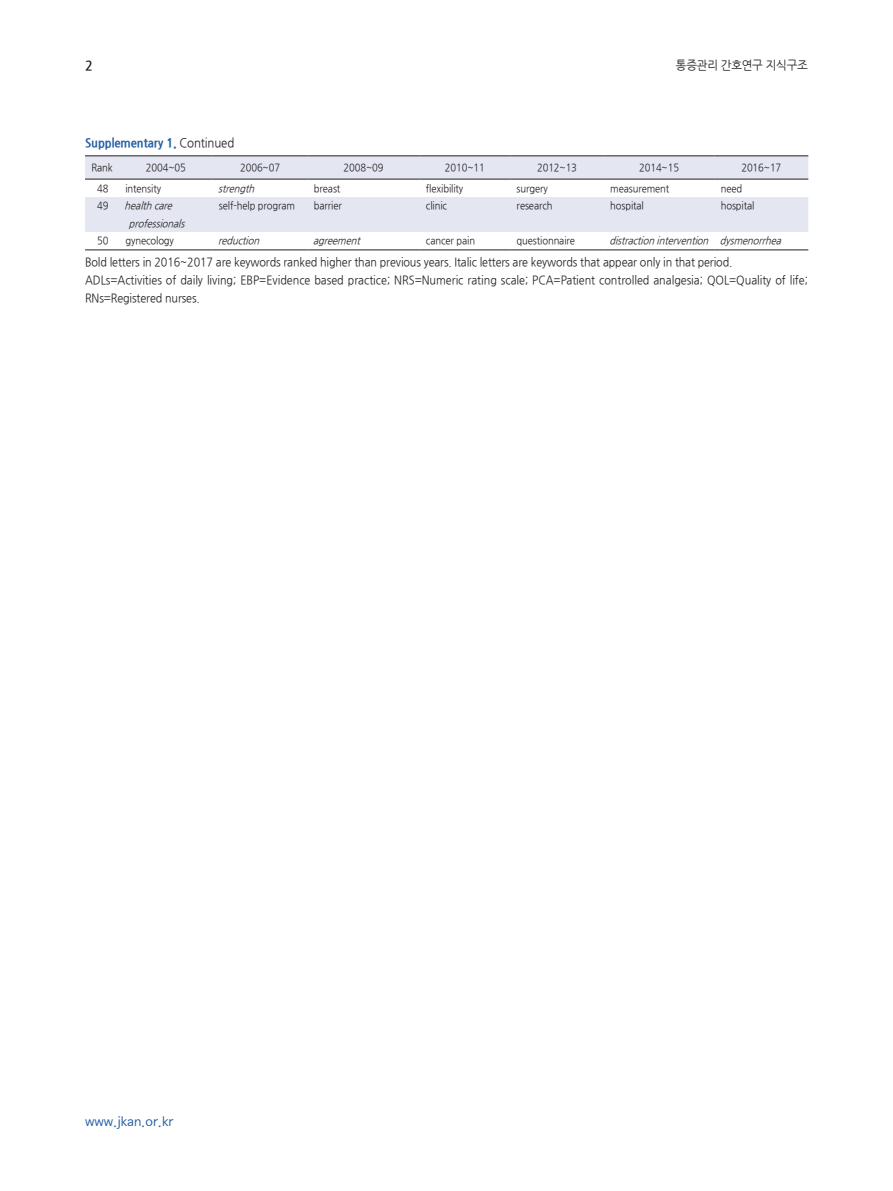
<style>
.page{position:relative;width:893px;height:1191px;background:#fff}
.page>*{position:absolute;margin:0;border:0;box-sizing:border-box;transform-origin:0 0}
.t1{font:13.5px "Seoul Namsan M";color:#245fa4}
.t2{font:700 13.5px "Nanum Gothic";color:#231f20;scale:.95 1}
.표-제목{font:800 12.75px "Nanum Gothic";letter-spacing:-.01em;color:#245fa4;scale:.9 1}
.표설명글{font:12px/18px "Nanum Gothic";letter-spacing:-.01em;color:#231f20;scale:.9 1}
.표설명글-2{font:12px "Nanum Gothic";letter-spacing:-.01em;color:#231f20;scale:.95 1}
.표-본문{font:10.5px "Nanum Gothic";letter-spacing:-.01em;color:#231f20;scale:.9 1}
.표-본문-2{font:italic 10.5px/18px "Nanum Gothic";color:#231f20;scale:.9 1}
.표-항목{font:10.5px "Nanum Gothic";letter-spacing:-.01em;color:#231f20;scale:.9 1}
.s1{font-weight:400;color:#231f20}
</style>
<div class="page">
<svg style="left:85px;top:157px;width:723px;height:75px;fill:#e4e7f2"></svg>
<hr style="left:85px;top:156px;width:34px;height:1px;background:#231f20">
<hr style="left:119px;top:156px;width:94px;height:1px;background:#231f20">
<hr style="left:213px;top:156px;width:95px;height:1px;background:#231f20">
<hr style="left:308px;top:156px;width:112px;height:1px;background:#231f20">
<hr style="left:420px;top:156px;width:90px;height:1px;background:#231f20">
<hr style="left:510px;top:156px;width:94px;height:1px;background:#231f20">
<hr style="left:604px;top:156px;width:110px;height:1px;background:#231f20">
<hr style="left:714px;top:156px;width:94px;height:1px;background:#231f20">
<hr style="left:85px;top:250px;width:34px;height:1px;background:#231f20">
<hr style="left:119px;top:250px;width:94px;height:1px;background:#231f20">
<hr style="left:213px;top:250px;width:95px;height:1px;background:#231f20">
<hr style="left:308px;top:250px;width:112px;height:1px;background:#231f20">
<hr style="left:420px;top:250px;width:90px;height:1px;background:#231f20">
<hr style="left:510px;top:250px;width:94px;height:1px;background:#231f20">
<hr style="left:604px;top:250px;width:110px;height:1px;background:#231f20">
<hr style="left:714px;top:250px;width:94px;height:1px;background:#231f20">
<hr style="left:85px;top:179px;width:34px;height:1px;background:#231f20">
<hr style="left:119px;top:179px;width:94px;height:1px;background:#231f20">
<hr style="left:213px;top:179px;width:95px;height:1px;background:#231f20">
<hr style="left:308px;top:179px;width:112px;height:1px;background:#231f20">
<hr style="left:420px;top:179px;width:90px;height:1px;background:#231f20">
<hr style="left:510px;top:179px;width:94px;height:1px;background:#231f20">
<hr style="left:604px;top:179px;width:110px;height:1px;background:#231f20">
<hr style="left:714px;top:179px;width:94px;height:1px;background:#231f20">
<p class="t2" style="left:85px;top:59px;width:10px">2</p>
<p class="표설명글-2" style="left:676px;top:60px;width:140px">통증관리 간호연구 지식구조</p>
<p class="표-제목" style="left:85px;top:136px;width:167px">Supplementary 1. <span class="s1">Continued</span></p>
<p class="표-항목" style="left:91px;top:162px;width:25px">Rank</p>
<p class="표-항목" style="left:146px;top:162px;width:46px">2004~05</p>
<p class="표-항목" style="left:240px;top:162px;width:46px">2006~07</p>
<p class="표-항목" style="left:344px;top:162px;width:46px">2008~09</p>
<p class="표-항목" style="left:445px;top:162px;width:46px">2010~11</p>
<p class="표-항목" style="left:537px;top:162px;width:46px">2012~13</p>
<p class="표-항목" style="left:639px;top:162px;width:46px">2014~15</p>
<p class="표-항목" style="left:741px;top:162px;width:46px">2016~17</p>
<p class="표-본문" style="left:97px;top:183px;width:14px">48</p>
<p class="표-본문" style="left:125px;top:183px;width:41px">intensity</p>
<p class="표-본문-2" style="left:218px;top:180px;width:45px">strength</p>
<p class="표-본문" style="left:314px;top:183px;width:31px">breast</p>
<p class="표-본문" style="left:426px;top:183px;width:43px">flexibility</p>
<p class="표-본문" style="left:517px;top:183px;width:36px">surgery</p>
<p class="표-본문" style="left:610px;top:183px;width:67px">measurement</p>
<p class="표-본문" style="left:721px;top:183px;width:25px">need</p>
<p class="표-본문" style="left:97px;top:200px;width:14px">49</p>
<p class="표-본문-2" style="left:129px;top:196px;width:66px;text-indent:-4px">health care professionals</p>
<p class="표-본문" style="left:219px;top:200px;width:86px">self-help program</p>
<p class="표-본문" style="left:314px;top:200px;width:33px">barrier</p>
<p class="표-본문" style="left:426px;top:200px;width:25px">clinic</p>
<p class="표-본문" style="left:517px;top:200px;width:41px">research</p>
<p class="표-본문" style="left:610px;top:200px;width:39px">hospital</p>
<p class="표-본문" style="left:721px;top:200px;width:39px">hospital</p>
<p class="표-본문" style="left:97px;top:235px;width:14px">50</p>
<p class="표-본문" style="left:125px;top:235px;width:55px">gynecology</p>
<p class="표-본문-2" style="left:218px;top:231px;width:50px">reduction</p>
<p class="표-본문-2" style="left:313px;top:231px;width:57px">agreement</p>
<p class="표-본문" style="left:426px;top:235px;width:56px">cancer pain</p>
<p class="표-본문" style="left:517px;top:235px;width:66px">questionnaire</p>
<p class="표-본문-2" style="left:609px;top:231px;width:115px">distraction intervention</p>
<p class="표-본문-2" style="left:720px;top:231px;width:73px">dysmenorrhea</p>
<p class="표설명글" style="left:85px;top:253px;width:721px">Bold letters in 2016~2017 are keywords ranked higher than previous years. Italic letters are keywords that appear only in that period.</p>
<p class="표설명글" style="left:85px;top:271px;width:805px">ADLs=Activities of daily living; EBP=Evidence based practice; NRS=Numeric rating scale; PCA=Patient controlled analgesia; QOL=Quality of life;<br>RNs=Registered nurses.</p>
<p class="t1" style="left:85px;top:1113px;width:90px">www.jkan.or.kr</p>
</div>
